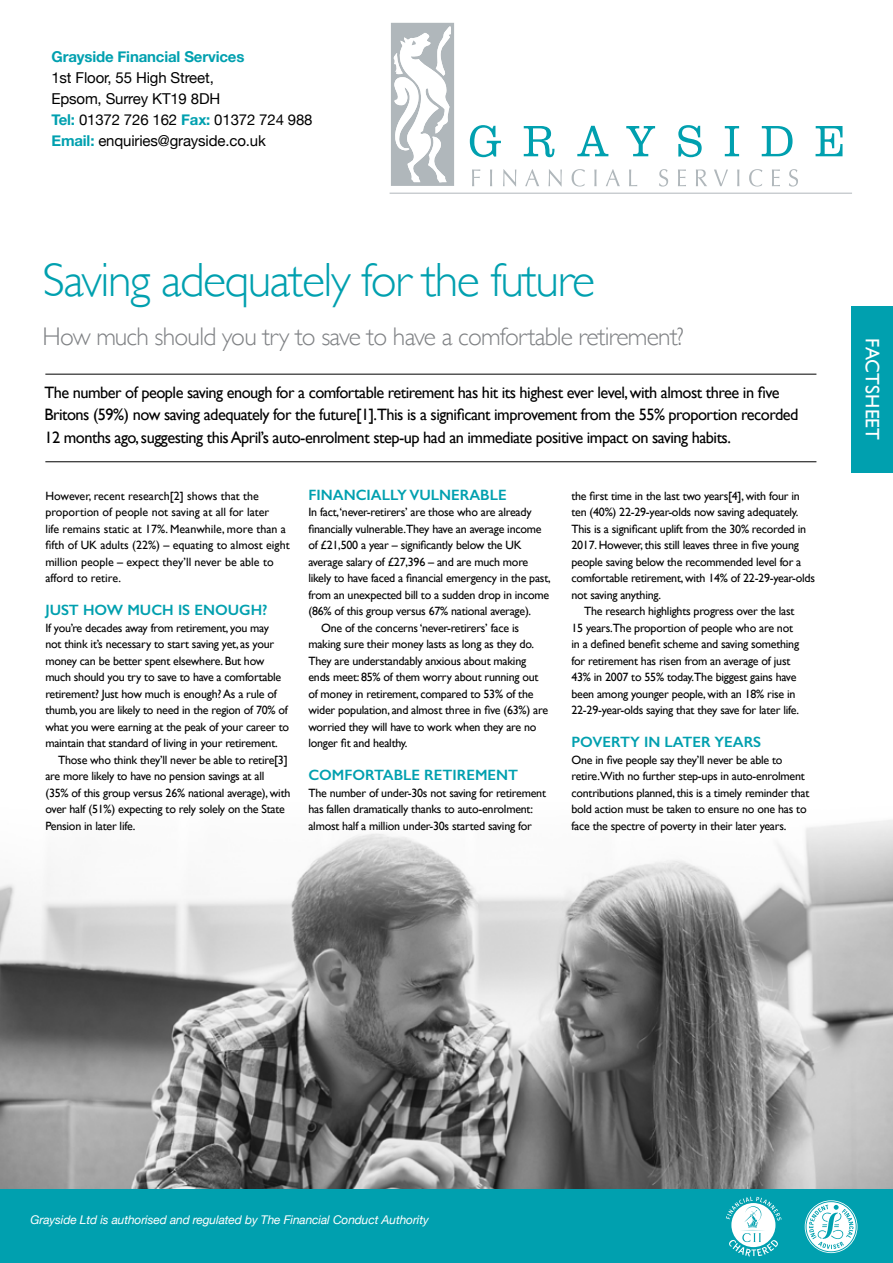
<style>
.page{position:relative;width:893px;height:1263px;background:#fff}
.page>*{position:absolute;margin:0;border:0;box-sizing:border-box;transform-origin:0 0}
.t1{font:300 48px "Gill Sans";letter-spacing:-.03em;color:#00a0af}
.t2{font:300 25.5px "Gill Sans";letter-spacing:-.03em;color:#808285}
.t3{font:19.5px "Gill Sans";letter-spacing:.01em;color:#fff}
.t4{font:16.5px/22.5px "Gill Sans";letter-spacing:-.03em;color:#000}
.t5{font:15px/21px "Helvetica Neue";letter-spacing:-.01em;color:#000}
.t6{font:600 15px "Gill Sans";color:#00a0af}
.t7{font:700 15px "Helvetica Neue";letter-spacing:-.01em;color:#00a0af}
.t8{font:12px/16.5px "Gill Sans";letter-spacing:-.02em;color:#000}
.t9{font:12px/16.5px "Gill Sans";color:#000}
.t10{font:italic 12px "Helvetica Neue";letter-spacing:-.01em;color:#fff}
.s1{font-weight:700;color:#00a0af}
</style>
<div class="page">
<img style="left:0;top:820px;width:893px;height:443px">
<hr style="left:45px;top:461px;width:771px;height:1px;background:#000">
<hr style="left:45px;top:374px;width:771px;height:1px;background:#000">
<div style="left:851px;top:306px;width:42px;height:166px;background:#00a0af"></div>
<div style="left:1px;top:1189px;width:892px;height:74px;background:#00a0af"></div>
<svg style="left:470px;top:125px;width:31px;height:32px"></svg>
<svg style="left:524px;top:126px;width:30px;height:31px"></svg>
<svg style="left:577px;top:126px;width:31px;height:30px"></svg>
<svg style="left:626px;top:126px;width:29px;height:30px"></svg>
<svg style="left:678px;top:125px;width:24px;height:32px"></svg>
<svg style="left:725px;top:126px;width:14px;height:30px"></svg>
<svg style="left:762px;top:126px;width:30px;height:30px"></svg>
<svg style="left:815px;top:126px;width:27px;height:30px"></svg>
<svg style="left:472px;top:169px;width:8px;height:17px"></svg>
<svg style="left:490px;top:169px;width:2px;height:17px"></svg>
<svg style="left:503px;top:169px;width:13px;height:18px"></svg>
<svg style="left:525px;top:169px;width:14px;height:17px"></svg>
<svg style="left:548px;top:169px;width:14px;height:18px"></svg>
<svg style="left:572px;top:169px;width:13px;height:18px"></svg>
<svg style="left:594px;top:169px;width:3px;height:17px"></svg>
<svg style="left:606px;top:169px;width:14px;height:17px"></svg>
<svg style="left:629px;top:169px;width:8px;height:17px"></svg>
<svg style="left:659px;top:169px;width:9px;height:18px"></svg>
<svg style="left:678px;top:169px;width:8px;height:17px"></svg>
<svg style="left:696px;top:169px;width:11px;height:17px"></svg>
<svg style="left:714px;top:169px;width:14px;height:17px"></svg>
<svg style="left:737px;top:169px;width:2px;height:17px"></svg>
<svg style="left:749px;top:169px;width:13px;height:18px"></svg>
<svg style="left:772px;top:169px;width:8px;height:17px"></svg>
<svg style="left:789px;top:169px;width:9px;height:18px"></svg>
<hr style="left:390px;top:193px;width:462px;height:1px;background:#b0b7bb">
<svg style="left:391px;top:23px;width:63px;height:163px"></svg>
<svg style="left:805px;top:1200px;width:52px;height:53px"></svg>
<svg style="left:726px;top:1197px;width:55px;height:59px"></svg>
<p class="t7" style="left:51px;top:47px;width:195px">Grayside Financial Services</p>
<p class="t5" style="left:51px;top:67px;width:263px">1st Floor, 55 High Street,<br>Epsom, Surrey KT19 8DH<br><span class="s1">Tel:</span> 01372 726 162 <span class="s1">Fax:</span> 01372 724 988<br><span class="s1">Email:</span> enquiries@grayside.co.uk</p>
<h1 class="t1" style="left:43px;top:253px;width:554px">Saving adequately for the future</h1>
<h2 class="t2" style="left:43px;top:322px;width:643px">How much should you try to save to have a comfortable retirement?</h2>
<p class="t4" style="left:44px;top:381px;width:756px">The number of people saving enough for a comfortable retirement has hit its highest ever level, with almost three in five<br>Britons (59%) now saving adequately for the future[1].This is a significant improvement from the 55% proportion recorded<br>12 months ago, suggesting this April’s auto-enrolment step-up had an immediate positive impact on saving habits.</p>
<p class="t9" style="left:45px;top:487px;width:246px">However, recent research[2] shows that the proportion of people not saving at all for later<br>life remains static at 17%. Meanwhile, more than a fifth of UK adults (22%) – equating to almost eight million people – expect they’ll never be able to afford to retire.</p>
<p class="t6" style="left:45px;top:601px;width:224px">JUST HOW MUCH IS ENOUGH?</p>
<p class="t8" style="left:45px;top:619px;width:225px">If you’re decades away from retirement, you may</p>
<p class="t8" style="left:45px;top:636px;width:230px">not think it’s necessary to start saving yet, as your</p>
<p class="t8" style="left:45px;top:652px;width:221px">money can be better spent elsewhere. But how</p>
<p class="t8" style="left:45px;top:669px;width:237px">much should you try to save to have a comfortable</p>
<p class="t8" style="left:45px;top:685px;width:233px">retirement? Just how much is enough? As a rule of</p>
<p class="t8" style="left:45px;top:702px;width:244px">thumb, you are likely to need in the region of 70% of</p>
<p class="t8" style="left:45px;top:718px;width:245px">what you were earning at the peak of your career to</p>
<p class="t8" style="left:45px;top:735px;width:234px">maintain that standard of living in your retirement.</p>
<p class="t8" style="left:58px;top:751px;width:231px">Those who think they’ll never be able to retire[3]</p>
<p class="t8" style="left:45px;top:768px;width:220px">are more likely to have no pension savings at all</p>
<p class="t8" style="left:45px;top:784px;width:247px">(35% of this group versus 26% national average), with</p>
<p class="t8" style="left:45px;top:801px;width:241px">over half (51%) expecting to rely solely on the State</p>
<p class="t8" style="left:45px;top:817px;width:92px">Pension in later life.</p>
<p class="t6" style="left:308px;top:485px;width:200px">FINANCIALLY VULNERABLE</p>
<p class="t8" style="left:308px;top:504px;width:225px">In fact,‘never-retirers’ are those who are already</p>
<p class="t8" style="left:308px;top:520px;width:235px">financially vulnerable.They have an average income</p>
<p class="t8" style="left:308px;top:537px;width:215px">of £21,500 a year – significantly below the UK</p>
<p class="t8" style="left:308px;top:553px;width:221px">average salary of £27,396 – and are much more</p>
<p class="t8" style="left:308px;top:570px;width:244px">likely to have faced a financial emergency in the past,</p>
<p class="t8" style="left:308px;top:586px;width:242px">from an unexpected bill to a sudden drop in income</p>
<p class="t8" style="left:308px;top:603px;width:224px">(86% of this group versus 67% national average).</p>
<p class="t8" style="left:321px;top:619px;width:199px">One of the concerns ‘never-retirers’ face is</p>
<p class="t8" style="left:308px;top:636px;width:227px">making sure their money lasts as long as they do.</p>
<p class="t8" style="left:308px;top:652px;width:219px">They are understandably anxious about making</p>
<p class="t8" style="left:308px;top:669px;width:232px">ends meet: 85% of them worry about running out</p>
<p class="t8" style="left:308px;top:685px;width:227px">of money in retirement, compared to 53% of the</p>
<p class="t8" style="left:308px;top:702px;width:241px">wider population, and almost three in five (63%) are</p>
<p class="t8" style="left:308px;top:718px;width:230px">worried they will have to work when they are no</p>
<p class="t8" style="left:308px;top:735px;width:101px">longer fit and healthy.</p>
<p class="t6" style="left:308px;top:766px;width:211px">COMFORTABLE RETIREMENT</p>
<p class="t8" style="left:308px;top:784px;width:239px">The number of under-30s not saving for retirement has fallen dramatically thanks to auto-enrolment: almost half a million under-30s started saving for</p>
<p class="t8" style="left:571px;top:487px;width:230px">the first time in the last two years[4], with four in</p>
<p class="t8" style="left:571px;top:504px;width:229px">ten (40%) 22-29-year-olds now saving adequately.</p>
<p class="t8" style="left:571px;top:520px;width:236px">This is a significant uplift from the 30% recorded in</p>
<p class="t8" style="left:571px;top:537px;width:229px">2017. However, this still leaves three in five young</p>
<p class="t8" style="left:571px;top:553px;width:231px">people saving below the recommended level for a</p>
<p class="t8" style="left:571px;top:570px;width:245px">comfortable retirement, with 14% of 22-29-year-olds</p>
<p class="t8" style="left:571px;top:586px;width:91px">not saving anything.</p>
<p class="t8" style="left:584px;top:603px;width:212px">The research highlights progress over the last</p>
<p class="t8" style="left:571px;top:619px;width:223px">15 years.The proportion of people who are not</p>
<p class="t8" style="left:571px;top:636px;width:229px">in a defined benefit scheme and saving something</p>
<p class="t8" style="left:571px;top:652px;width:220px">for retirement has risen from an average of just</p>
<p class="t8" style="left:571px;top:669px;width:227px">43% in 2007 to 55% today.The biggest gains have</p>
<p class="t8" style="left:571px;top:685px;width:226px">been among younger people, with an 18% rise in</p>
<p class="t8" style="left:571px;top:702px;width:229px">22-29-year-olds saying that they save for later life.</p>
<p class="t6" style="left:571px;top:733px;width:191px">POVERTY IN LATER YEARS</p>
<p class="t8" style="left:571px;top:751px;width:239px">One in five people say they’ll never be able to retire.With no further step-ups in auto-enrolment contributions planned, this is a timely reminder that bold action must be taken to ensure no one has to face the spectre of poverty in their later years.</p>
<h3 class="t3" style="left:884px;top:338px;width:104px;rotate:90deg">FACTSHEET</h3>
<p class="t10" style="left:31px;top:1212px;width:400px">Grayside Ltd is authorised and regulated by The Financial Conduct Authority</p>
</div>
